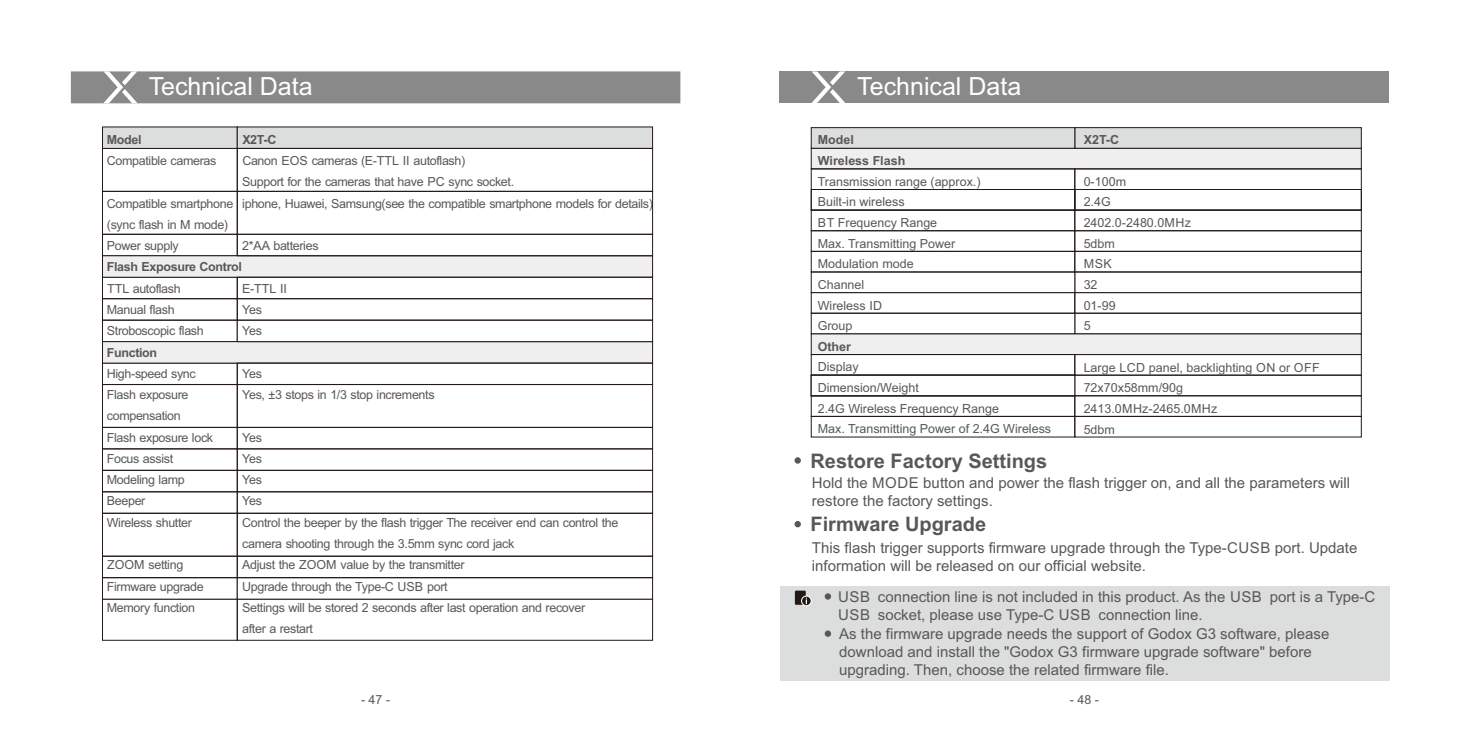
<style>
.page{position:relative;width:1460px;height:752px;background:#fff}
.page>*{position:absolute;margin:0;border:0;box-sizing:border-box;transform-origin:0 0}
.t1{font:25px "Arial";color:#fff}
.t2{font:700 20px "Arial";color:#595857}
.t3{font:15px/18px "Arial";color:#595857}
.t4{font:12.5px/21.2px "Arial";letter-spacing:-.03em;color:#595857}
.t5{font:12.5px/20.5px "Arial";color:#595857}
.t6{font:700 12.5px "Arial";letter-spacing:-.03em;color:#595857}
.t7{font:700 12.5px/20.5px "Arial";color:#595857}
</style>
<div class="page">
<div style="left:1074px;top:313px;width:287px;height:21px;background:#fff;border:1px solid #231916"></div>
<div style="left:811px;top:313px;width:264px;height:21px;background:#fff;border:1px solid #231916"></div>
<div style="left:102px;top:598px;width:136px;height:42px;border:1px solid #231916"></div>
<div style="left:102px;top:577px;width:136px;height:22px;background:#fff;border:1px solid #231916"></div>
<div style="left:102px;top:555px;width:136px;height:22px;border:1px solid #231916"></div>
<div style="left:102px;top:320px;width:136px;height:22px;background:#fff;border:1px solid #231916"></div>
<div style="left:102px;top:234px;width:136px;height:22px;border:1px solid #231916"></div>
<div style="left:102px;top:277px;width:136px;height:22px;border:1px solid #231916"></div>
<div style="left:102px;top:362px;width:136px;height:22px;border:1px solid #231916"></div>
<div style="left:102px;top:384px;width:136px;height:43px;border:1px solid #231916"></div>
<div style="left:102px;top:427px;width:136px;height:22px;border:1px solid #231916"></div>
<div style="left:102px;top:448px;width:136px;height:22px;border:1px solid #231916"></div>
<div style="left:102px;top:470px;width:136px;height:22px;border:1px solid #231916"></div>
<div style="left:102px;top:512px;width:136px;height:44px;border:1px solid #231916"></div>
<div style="left:102px;top:255px;width:551px;height:22px;background:#efeff0"></div>
<div style="left:102px;top:341px;width:551px;height:22px;background:#efeff0"></div>
<div style="left:237px;top:598px;width:416px;height:42px;border:1px solid #231916"></div>
<div style="left:237px;top:577px;width:416px;height:22px;background:#fff;border:1px solid #231916"></div>
<div style="left:237px;top:555px;width:416px;height:22px;border:1px solid #231916"></div>
<div style="left:237px;top:320px;width:416px;height:22px;background:#fff;border:1px solid #231916"></div>
<div style="left:237px;top:234px;width:416px;height:22px;border:1px solid #231916"></div>
<div style="left:237px;top:277px;width:416px;height:22px;border:1px solid #231916"></div>
<div style="left:237px;top:362px;width:416px;height:22px;border:1px solid #231916"></div>
<div style="left:237px;top:384px;width:416px;height:43px;border:1px solid #231916"></div>
<div style="left:237px;top:427px;width:416px;height:22px;border:1px solid #231916"></div>
<div style="left:237px;top:448px;width:416px;height:22px;border:1px solid #231916"></div>
<div style="left:237px;top:470px;width:416px;height:22px;border:1px solid #231916"></div>
<div style="left:237px;top:491px;width:416px;height:22px;border:1px solid #231916"></div>
<div style="left:237px;top:512px;width:416px;height:44px;border:1px solid #231916"></div>
<div style="left:71px;top:71px;width:609px;height:32px;background:#898989"></div>
<svg style="left:103px;top:71px;width:35px;height:32px"></svg>
<div style="left:102px;top:127px;width:136px;height:22px;background:#dcdddd;border:1px solid #231916"></div>
<div style="left:237px;top:127px;width:416px;height:22px;background:#dcdddd"></div>
<div style="left:237px;top:148px;width:416px;height:43px;border:1px solid #231916"></div>
<div style="left:780px;top:71px;width:609px;height:32px;background:#898989"></div>
<svg style="left:811px;top:71px;width:34px;height:32px"></svg>
<div style="left:794px;top:457px;width:7px;height:6px;background:#595857;border-radius:50%"></div>
<svg style="left:794px;top:520px;width:7px;height:7px"></svg>
<div style="left:780px;top:586px;width:609px;height:94px;background:#dcdddd"></div>
<svg style="left:825px;top:593px;width:6px;height:6px"></svg>
<div style="left:795px;top:590px;width:11px;height:14px;background:#231916"></div>
<div style="left:801px;top:595px;width:11px;height:11px;border:2px solid #fff;border-radius:50%"></div>
<svg style="left:802px;top:596px;width:9px;height:9px"></svg>
<svg style="left:825px;top:630px;width:6px;height:6px"></svg>
<div style="left:811px;top:148px;width:550px;height:21px;background:#efeff0;border:1px solid #231916"></div>
<div style="left:1074px;top:210px;width:287px;height:21px;border:1px solid #231916"></div>
<div style="left:811px;top:374px;width:550px;height:22px;background:#fff;border:1px solid #231916"></div>
<div style="left:1074px;top:271px;width:287px;height:22px;background:#fff;border:1px solid #231916"></div>
<div style="left:1074px;top:127px;width:287px;height:21px;background:#dcdddd;border:1px solid #231916"></div>
<div style="left:1074px;top:168px;width:287px;height:42px;border:1px solid #231916"></div>
<div style="left:1074px;top:251px;width:287px;height:21px;border:1px solid #231916"></div>
<div style="left:1074px;top:230px;width:287px;height:21px;border:1px solid #231916"></div>
<div style="left:1074px;top:354px;width:287px;height:21px;border:1px solid #231916"></div>
<div style="left:1074px;top:416px;width:287px;height:21px;border:1px solid #231916"></div>
<div style="left:1074px;top:395px;width:287px;height:21px;border:1px solid #231916"></div>
<div style="left:811px;top:333px;width:550px;height:21px;background:#efeff0;border:1px solid #231916"></div>
<div style="left:1074px;top:189px;width:287px;height:21px;border:1px solid #231916"></div>
<div style="left:811px;top:374px;width:264px;height:22px;background:#fff;border:1px solid #231916"></div>
<div style="left:811px;top:271px;width:264px;height:22px;background:#fff;border:1px solid #231916"></div>
<div style="left:811px;top:168px;width:264px;height:42px;border:1px solid #231916"></div>
<div style="left:811px;top:127px;width:264px;height:21px;background:#dcdddd;border:1px solid #231916"></div>
<div style="left:811px;top:251px;width:264px;height:21px;border:1px solid #231916"></div>
<div style="left:811px;top:354px;width:264px;height:21px;border:1px solid #231916"></div>
<div style="left:811px;top:416px;width:264px;height:21px;border:1px solid #231916"></div>
<div style="left:811px;top:210px;width:264px;height:21px;border:1px solid #231916"></div>
<div style="left:811px;top:395px;width:264px;height:21px;border:1px solid #231916"></div>
<div style="left:811px;top:189px;width:264px;height:21px;border:1px solid #231916"></div>
<div style="left:102px;top:191px;width:136px;height:43px;border:1px solid #231916"></div>
<div style="left:237px;top:191px;width:416px;height:43px;border:1px solid #231916"></div>
<h1 class="t1" style="left:149px;top:77px;width:165px">Technical Data</h1>
<p class="t6" style="left:242px;top:135px;width:36px">X2T-C</p>
<p class="t4" style="left:242px;top:151px;width:412px">Canon EOS cameras (E-TTL II autoflash)<br>Support for the cameras that have PC sync socket.<br>iphone, Huawei, Samsung(see the compatible smartphone models for details)</p>
<p class="t4" style="left:242px;top:236px;width:78px">2*AA batteries</p>
<p class="t4" style="left:242px;top:279px;width:46px">E-TTL II<br>Yes<br>Yes</p>
<p class="t4" style="left:242px;top:364px;width:194px">Yes<br>Yes, ±3 stops in 1/3 stop increments</p>
<p class="t4" style="left:242px;top:427px;width:378px">Yes<br>Yes<br>Yes<br>Yes<br>Control the beeper by the flash trigger The receiver end can control the camera shooting through the 3.5mm sync cord jack<br>Adjust the ZOOM value by the transmitter<br>Upgrade through the Type-C USB port<br>Settings will be stored 2 seconds after last operation and recover<br>after a restart</p>
<p class="t6" style="left:107px;top:135px;width:36px">Model</p>
<p class="t4" style="left:107px;top:151px;width:111px">Compatible cameras</p>
<p class="t4" style="left:107px;top:194px;width:128px">Compatible smartphone (sync flash in M mode)<br>Power supply</p>
<p class="t6" style="left:107px;top:262px;width:137px">Flash Exposure Control</p>
<p class="t4" style="left:107px;top:279px;width:98px">TTL autoflash<br>Manual flash<br>Stroboscopic flash</p>
<p class="t6" style="left:107px;top:347px;width:52px">Function</p>
<p class="t4" style="left:107px;top:364px;width:108px">High-speed sync<br>Flash exposure compensation<br>Flash exposure lock<br>Focus assist<br>Modeling lamp<br>Beeper<br>Wireless shutter</p>
<p class="t4" style="left:107px;top:555px;width:98px">ZOOM setting<br>Firmware upgrade<br>Memory function</p>
<h1 class="t1" style="left:857px;top:77px;width:165px">Technical Data</h1>
<p class="t7" style="left:818px;top:131px;width:89px">Model<br>Wireless Flash</p>
<p class="t5" style="left:818px;top:172px;width:164px">Transmission range (approx.)<br>Built-in wireless<br>BT Frequency Range<br>Max. Transmitting Power<br>Modulation mode<br>Channel<br>Wireless ID<br>Group</p>
<p class="t6" style="left:818px;top:341px;width:35px">Other</p>
<p class="t5" style="left:818px;top:358px;width:235px">Display<br>Dimension/Weight<br>2.4G Wireless Frequency Range<br>Max. Transmitting Power of 2.4G Wireless</p>
<p class="t6" style="left:1084px;top:135px;width:37px">X2T-C</p>
<p class="t5" style="left:1084px;top:172px;width:109px">0-100m<br>2.4G<br>2402.0-2480.0MHz<br>5dbm<br>MSK<br>32<br>01-99<br>5</p>
<p class="t5" style="left:1084px;top:358px;width:238px">Large LCD panel, backlighting ON or OFF<br>72x70x58mm/90g<br>2413.0MHz-2465.0MHz<br>5dbm</p>
<h2 class="t2" style="left:810px;top:453px;width:238px">Restore Factory Settings</h2>
<p class="t3" style="left:812px;top:474px;width:540px">Hold the MODE button and power the flash trigger on, and all the parameters will restore the factory settings.</p>
<h2 class="t2" style="left:810px;top:516px;width:177px">Firmware Upgrade</h2>
<p class="t3" style="left:812px;top:539px;width:547px">This flash trigger supports firmware upgrade through the Type-CUSB port. Update information will be released on our official website.</p>
<p class="t3" style="left:838px;top:588px;width:539px">USB connection line is not included in this product. As the USB port is a Type-C USB socket, please use Type-C USB connection line.<br>As the firmware upgrade needs the support of Godox G3 software, please download and install the "Godox G3 firmware upgrade software" before upgrading. Then, choose the related firmware file.</p>
<p class="t4" style="left:361px;top:690px;width:31px">- 47 -</p>
<p class="t4" style="left:1070px;top:690px;width:31px">- 48 -</p>
</div>
